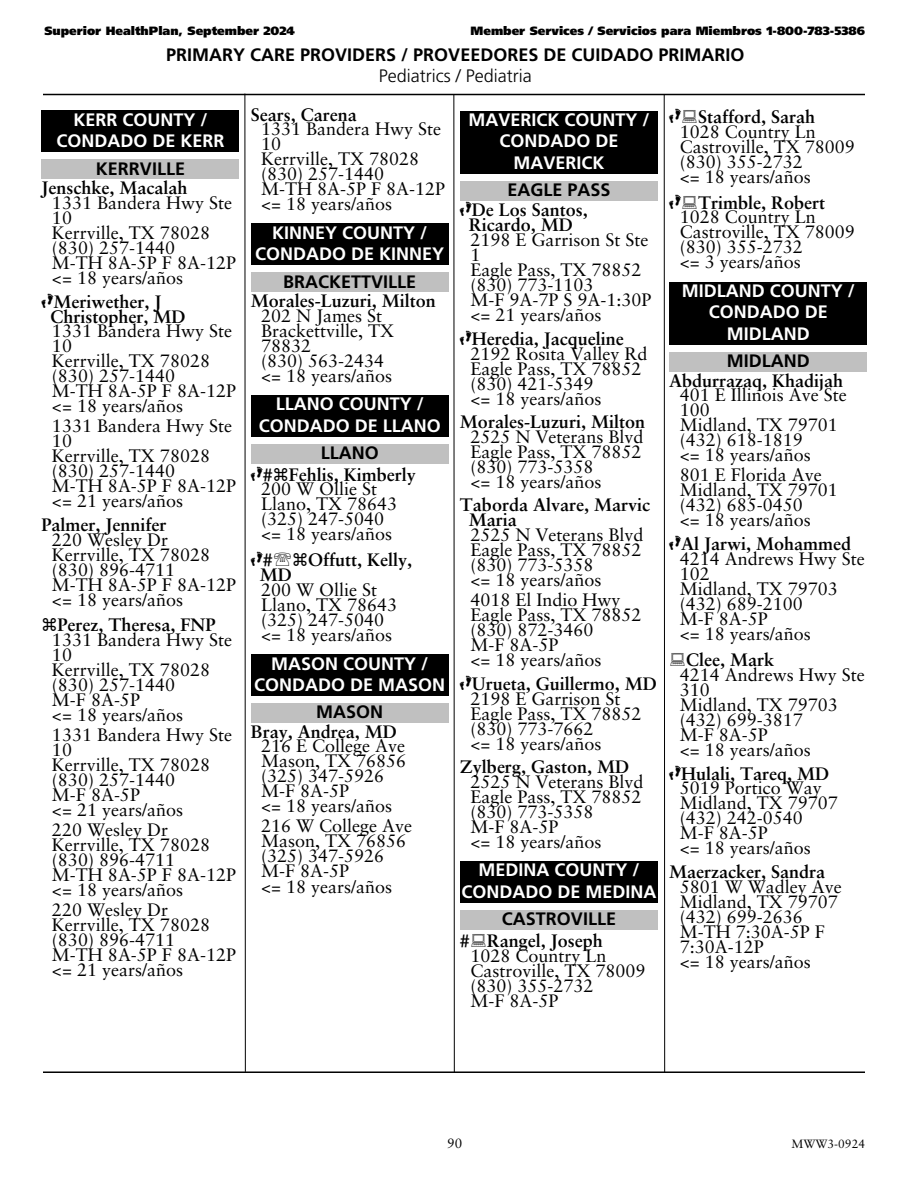
<style>
.page{position:relative;width:918px;height:1188px;background:#fff}
.page>*{position:absolute;margin:0;border:0;box-sizing:border-box;transform-origin:0 0}
.t1{font:18px/15px "Sabon LT Std";color:#000}
.t2{font:700 18px/15px "Sabon LT Std";color:#000}
.t3{font:700 18px/21.6px "Frutiger LT Std";color:#fff;text-align:center}
.t4{font:700 18px "Frutiger LT Std";color:#000}
.t5{font:300 18px "Frutiger LT Std";color:#000}
.t6{font:700 18px "Feet";color:#000}
.t7{font:13.5px "Sabon LT Std";color:#000}
.t8{font:900 12px "Frutiger LT Std";color:#000}
.t9{font:12px "Sabon LT Std";color:#000}
.s1{font-family:"Feet"}
.s2{font-family:"Feet";font-weight:700}
.s3{font-weight:700}
.s4{font-family:"Sabon LT Std"}
</style>
<div class="page">
<div style="left:41px;top:111px;width:198px;height:41px;background:#000"></div>
<div style="left:41px;top:160px;width:198px;height:19px;background:#c0c0c0"></div>
<div style="left:251px;top:224px;width:198px;height:41px;background:#000"></div>
<div style="left:251px;top:273px;width:198px;height:19px;background:#c0c0c0"></div>
<div style="left:251px;top:395px;width:198px;height:41px;background:#000"></div>
<div style="left:251px;top:444px;width:198px;height:20px;background:#c0c0c0"></div>
<div style="left:251px;top:654px;width:198px;height:42px;background:#000"></div>
<div style="left:251px;top:704px;width:198px;height:19px;background:#c0c0c0"></div>
<div style="left:460px;top:111px;width:198px;height:62px;background:#000"></div>
<div style="left:460px;top:181px;width:198px;height:20px;background:#c0c0c0"></div>
<div style="left:460px;top:861px;width:198px;height:41px;background:#000"></div>
<div style="left:460px;top:910px;width:198px;height:20px;background:#c0c0c0"></div>
<div style="left:669px;top:282px;width:198px;height:63px;background:#000"></div>
<div style="left:669px;top:352px;width:198px;height:20px;background:#c0c0c0"></div>
<hr style="left:43px;top:94px;width:822px;height:1px;background:#000">
<hr style="left:43px;top:1071px;width:822px;height:2px;background:#000">
<svg style="left:244px;top:93px;width:2px;height:979px;background:#7e7e7e"></svg>
<svg style="left:453px;top:95px;width:2px;height:977px;background:#7e7e7e"></svg>
<svg style="left:663px;top:93px;width:34px;height:979px"></svg>
<p class="t8" style="left:44px;top:26px;width:252px">Superior HealthPlan, September 2024</p>
<p class="t8" style="left:471px;top:26px;width:396px">Member Services / Servicios para Miembros 1-800-783-5386</p>
<p class="t4" style="left:166px;top:48px;width:580px">PRIMARY CARE PROVIDERS / PROVEEDORES DE CUIDADO PRIMARIO</p>
<p class="t5" style="left:379px;top:69px;width:154px">Pediatrics / Pediatria</p>
<p class="t3" style="left:56px;top:111px;width:170px">KERR COUNTY /<br>CONDADO DE KERR</p>
<p class="t4" style="left:96px;top:162px;width:91px">KERRVILLE</p>
<p class="t2" style="left:41px;top:182px;width:148px">Jenschke, Macalah</p>
<p class="t1" style="left:52px;top:197px;width:186px">1331 Bandera Hwy Ste<br>10<br>Kerrville, TX 78028 (830) 257-1440<br>M-TH 8A-5P F 8A-12P &lt;= 18 years/años</p>
<p class="t2" style="left:50px;top:296px;width:137px;text-indent:-9px"><span class="s1">F</span>Meriwether, J<br>Christopher, MD</p>
<p class="t1" style="left:52px;top:325px;width:186px">1331 Bandera Hwy Ste<br>10<br>Kerrville, TX 78028 (830) 257-1440<br>M-TH 8A-5P F 8A-12P &lt;= 18 years/años</p>
<p class="t1" style="left:52px;top:420px;width:186px">1331 Bandera Hwy Ste<br>10<br>Kerrville, TX 78028 (830) 257-1440<br>M-TH 8A-5P F 8A-12P &lt;= 21 years/años</p>
<p class="t2" style="left:41px;top:519px;width:127px">Palmer, Jennifer</p>
<p class="t1" style="left:52px;top:534px;width:186px">220 Wesley Dr<br>Kerrville, TX 78028 (830) 896-4711<br>M-TH 8A-5P F 8A-12P &lt;= 18 years/años</p>
<p class="t2" style="left:58px;top:619px;width:160px">Perez, Theresa, FNP</p>
<p class="t1" style="left:52px;top:634px;width:182px">1331 Bandera Hwy Ste<br>10<br>Kerrville, TX 78028 (830) 257-1440<br>M-F 8A-5P<br>&lt;= 18 years/años</p>
<p class="t1" style="left:52px;top:729px;width:182px">1331 Bandera Hwy Ste<br>10<br>Kerrville, TX 78028 (830) 257-1440<br>M-F 8A-5P<br>&lt;= 21 years/años</p>
<p class="t1" style="left:52px;top:824px;width:186px">220 Wesley Dr<br>Kerrville, TX 78028 (830) 896-4711<br>M-TH 8A-5P F 8A-12P &lt;= 18 years/años</p>
<p class="t1" style="left:52px;top:904px;width:186px">220 Wesley Dr<br>Kerrville, TX 78028 (830) 896-4711<br>M-TH 8A-5P F 8A-12P &lt;= 21 years/años</p>
<p class="t2" style="left:251px;top:109px;width:108px">Sears, Carena</p>
<p class="t1" style="left:261px;top:123px;width:186px">1331 Bandera Hwy Ste<br>10<br>Kerrville, TX 78028 (830) 257-1440<br>M-TH 8A-5P F 8A-12P &lt;= 18 years/años</p>
<p class="t3" style="left:255px;top:224px;width:191px">KINNEY COUNTY /<br>CONDADO DE KINNEY</p>
<p class="t4" style="left:283px;top:275px;width:135px">BRACKETTVILLE</p>
<p class="t2" style="left:251px;top:295px;width:187px">Morales-Luzuri, Milton</p>
<p class="t1" style="left:261px;top:310px;width:134px">202 N James St<br>Brackettville, TX<br>78832<br>(830) 563-2434 &lt;= 18 years/años</p>
<p class="t3" style="left:259px;top:395px;width:183px">LLANO COUNTY /<br>CONDADO DE LLANO</p>
<p class="t4" style="left:321px;top:446px;width:59px">LLANO</p>
<p class="t1" style="left:261px;top:469px;width:156px;text-indent:-10px"><span class="s2">F</span><span class="s3"># Fehlis, Kimberly<br></span>200 W Ollie St<br>Llano, TX 78643 (325) 247-5040<br>&lt;= 18 years/años</p>
<p class="t6" style="left:251px;top:550px;width:23px">F<span class="s4">#</span></p>
<p class="t2" style="left:308px;top:554px;width:106px">Offutt, Kelly,</p>
<p class="t2" style="left:260px;top:569px;width:34px">MD</p>
<p class="t1" style="left:261px;top:584px;width:138px">200 W Ollie St<br>Llano, TX 78643 (325) 247-5040 &lt;= 18 years/años</p>
<p class="t3" style="left:254px;top:654px;width:192px">MASON COUNTY /<br>CONDADO DE MASON</p>
<p class="t4" style="left:316px;top:706px;width:68px">MASON</p>
<p class="t2" style="left:251px;top:726px;width:148px">Bray, Andrea, MD</p>
<p class="t1" style="left:261px;top:740px;width:147px">216 E College Ave<br>Mason, TX 76856 (325) 347-5926<br>M-F 8A-5P<br>&lt;= 18 years/años</p>
<p class="t1" style="left:261px;top:821px;width:153px">216 W College Ave<br>Mason, TX 76856 (325) 347-5926<br>M-F 8A-5P<br>&lt;= 18 years/años</p>
<p class="t3" style="left:468px;top:111px;width:183px">MAVERICK COUNTY /<br>CONDADO DE<br>MAVERICK</p>
<p class="t4" style="left:507px;top:184px;width:105px">EAGLE PASS</p>
<p class="t2" style="left:460px;top:204px;width:129px;text-align:center"><span class="s1">F</span>De Los Santos,<br>Ricardo, MD</p>
<p class="t1" style="left:470px;top:234px;width:183px">2198 E Garrison St Ste<br>1<br>Eagle Pass, TX 78852 (830) 773-1103<br>M-F 9A-7P S 9A-1:30P &lt;= 21 years/años</p>
<p class="t1" style="left:470px;top:333px;width:179px;text-indent:-10px"><span class="s2">F</span><span class="s3">Heredia, Jacqueline<br></span>2192 Rosita Valley Rd<br>Eagle Pass, TX 78852 (830) 421-5349<br>&lt;= 18 years/años</p>
<p class="t2" style="left:460px;top:416px;width:187px">Morales-Luzuri, Milton</p>
<p class="t1" style="left:470px;top:431px;width:175px">2525 N Veterans Blvd<br>Eagle Pass, TX 78852 (830) 773-5358<br>&lt;= 18 years/años</p>
<p class="t2" style="left:469px;top:499px;width:183px;text-indent:-9px">Taborda Alvare, Marvic<br>Maria</p>
<p class="t1" style="left:470px;top:529px;width:175px">2525 N Veterans Blvd<br>Eagle Pass, TX 78852 (830) 773-5358<br>&lt;= 18 years/años</p>
<p class="t1" style="left:470px;top:594px;width:173px">4018 El Indio Hwy<br>Eagle Pass, TX 78852 (830) 872-3460<br>M-F 8A-5P<br>&lt;= 18 years/años</p>
<p class="t1" style="left:470px;top:678px;width:188px;text-indent:-10px"><span class="s2">F</span><span class="s3">Urueta, Guillermo, MD<br></span>2198 E Garrison St<br>Eagle Pass, TX 78852 (830) 773-7662<br>&lt;= 18 years/años</p>
<p class="t2" style="left:460px;top:761px;width:171px">Zylberg, Gaston, MD</p>
<p class="t1" style="left:470px;top:776px;width:175px">2525 N Veterans Blvd<br>Eagle Pass, TX 78852 (830) 773-5358<br>M-F 8A-5P<br>&lt;= 18 years/años</p>
<p class="t3" style="left:462px;top:861px;width:196px">MEDINA COUNTY /<br>CONDADO DE MEDINA</p>
<p class="t4" style="left:502px;top:913px;width:116px">CASTROVILLE</p>
<p class="t2" style="left:460px;top:935px;width:144px"># Rangel, Joseph</p>
<p class="t1" style="left:470px;top:950px;width:177px">1028 Country Ln<br>Castroville, TX 78009 (830) 355-2732<br>M-F 8A-5P</p>
<p class="t1" style="left:680px;top:111px;width:177px;text-indent:-10px"><span class="s2">F</span> <span class="s3">Stafford, Sarah<br></span>1028 Country Ln<br>Castroville, TX 78009 (830) 355-2732<br>&lt;= 18 years/años</p>
<p class="t1" style="left:680px;top:197px;width:177px;text-indent:-10px"><span class="s2">F</span> <span class="s3">Trimble, Robert<br></span>1028 Country Ln<br>Castroville, TX 78009 (830) 355-2732<br>&lt;= 3 years/años</p>
<p class="t3" style="left:682px;top:282px;width:174px">MIDLAND COUNTY /<br>CONDADO DE<br>MIDLAND</p>
<p class="t4" style="left:727px;top:355px;width:84px">MIDLAND</p>
<p class="t2" style="left:669px;top:375px;width:176px">Abdurrazaq, Khadijah</p>
<p class="t1" style="left:680px;top:389px;width:169px">401 E Illinois Ave Ste<br>100<br>Midland, TX 79701 (432) 618-1819<br>&lt;= 18 years/años</p>
<p class="t1" style="left:680px;top:469px;width:160px">801 E Florida Ave<br>Midland, TX 79701 (432) 685-0450<br>&lt;= 18 years/años</p>
<p class="t1" style="left:680px;top:538px;width:187px;text-indent:-10px"><span class="s2">F</span><span class="s3">Al Jarwi, Mohammed<br></span>4214 Andrews Hwy Ste<br>102<br>Midland, TX 79703 (432) 689-2100<br>M-F 8A-5P<br>&lt;= 18 years/años</p>
<p class="t2" style="left:686px;top:654px;width:90px">Clee, Mark</p>
<p class="t1" style="left:680px;top:669px;width:187px">4214 Andrews Hwy Ste<br>310<br>Midland, TX 79703 (432) 699-3817<br>M-F 8A-5P<br>&lt;= 18 years/años</p>
<p class="t1" style="left:680px;top:768px;width:160px;text-indent:-10px"><span class="s2">F</span><span class="s3">Hulali, Tareq, MD<br></span>5019 Portico Way<br>Midland, TX 79707 (432) 242-0540<br>M-F 8A-5P<br>&lt;= 18 years/años</p>
<p class="t2" style="left:669px;top:866px;width:158px">Maerzacker, Sandra</p>
<p class="t1" style="left:680px;top:881px;width:164px">5801 W Wadley Ave<br>Midland, TX 79707 (432) 699-2636<br>M-TH 7:30A-5P F<br>7:30A-12P<br>&lt;= 18 years/años</p>
<p class="t7" style="left:447px;top:1138px;width:17px">90</p>
<p class="t9" style="left:792px;top:1139px;width:75px">MWW3-0924</p>
</div>
